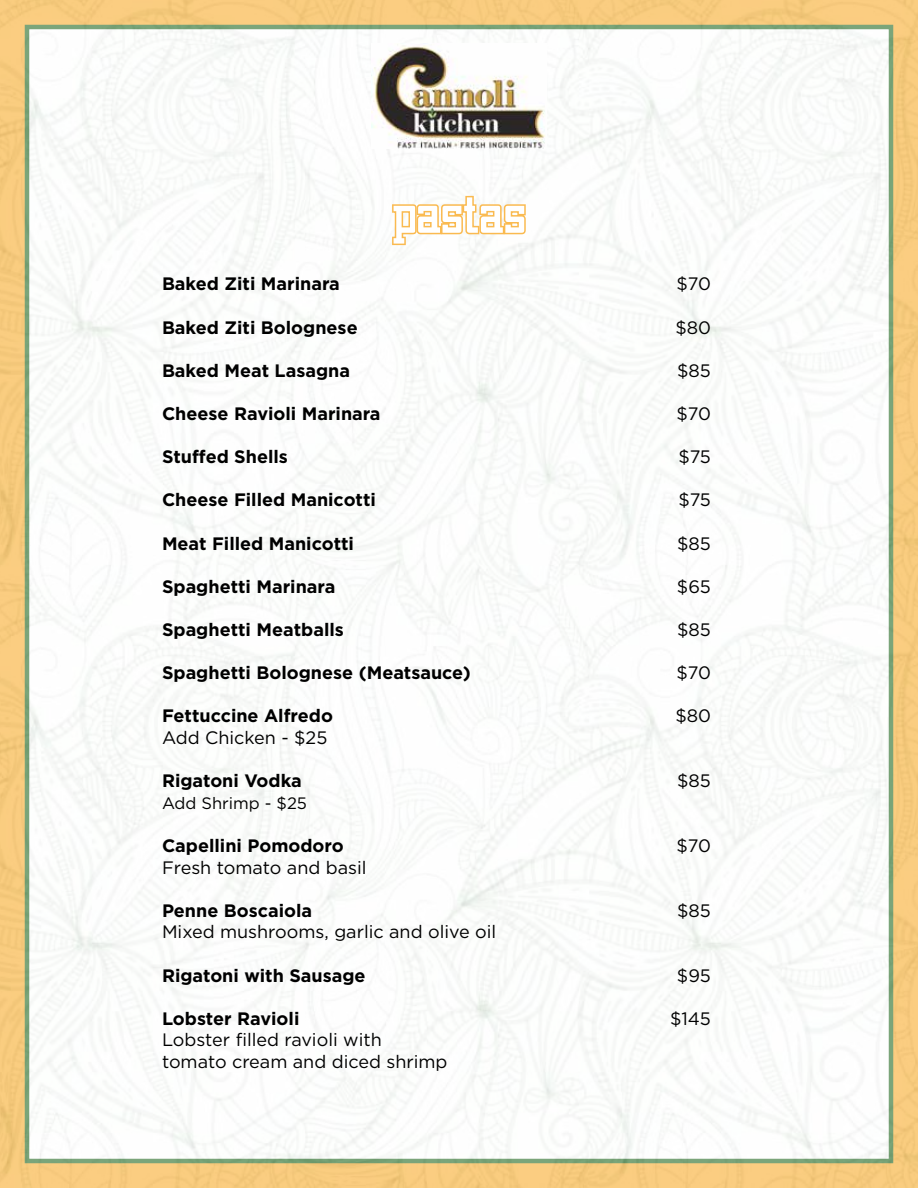
<style>
.page{position:relative;width:918px;height:1188px;background:#fff}
.page>*{position:absolute;margin:0;border:0;box-sizing:border-box;transform-origin:0 0}
.t1{font:60px "Alexandria";color:#fff}
.t2{font:700 18px "Gotham";color:#000}
.t3{font:18px/21.6px "Gotham";color:#000}
.t4{font:16.5px "Gotham";color:#000}
</style>
<div class="page">
<img style="left:0;top:0;width:918px;height:1188px">
<img style="left:372px;top:43px;width:174px;height:106px">
<svg style="left:391px;top:194px;width:137px;height:53px"></svg>
<h1 class="t1" style="left:392px;top:183px;width:135px">pastas</h1>
<p class="t2" style="left:162px;top:274px;width:179px">Baked Ziti Marinara</p>
<p class="t3" style="left:676px;top:273px;width:36px">$70</p>
<p class="t2" style="left:162px;top:317px;width:197px">Baked Ziti Bolognese</p>
<p class="t3" style="left:675px;top:316px;width:37px">$80</p>
<p class="t2" style="left:162px;top:360px;width:190px">Baked Meat Lasagna</p>
<p class="t3" style="left:677px;top:359px;width:35px">$85</p>
<p class="t2" style="left:162px;top:403px;width:220px">Cheese Ravioli Marinara</p>
<p class="t3" style="left:676px;top:403px;width:36px">$70</p>
<p class="t2" style="left:162px;top:446px;width:127px">Stuffed Shells</p>
<p class="t3" style="left:678px;top:446px;width:34px">$75</p>
<p class="t2" style="left:162px;top:490px;width:216px">Cheese Filled Manicotti</p>
<p class="t3" style="left:678px;top:489px;width:34px">$75</p>
<p class="t2" style="left:162px;top:533px;width:194px">Meat Filled Manicotti</p>
<p class="t3" style="left:677px;top:532px;width:35px">$85</p>
<p class="t2" style="left:162px;top:576px;width:175px">Spaghetti Marinara</p>
<p class="t3" style="left:677px;top:575px;width:36px">$65</p>
<p class="t2" style="left:162px;top:619px;width:183px">Spaghetti Meatballs</p>
<p class="t3" style="left:677px;top:619px;width:35px">$85</p>
<p class="t2" style="left:162px;top:662px;width:310px">Spaghetti Bolognese (Meatsauce)</p>
<p class="t3" style="left:676px;top:662px;width:36px">$70</p>
<p class="t2" style="left:162px;top:706px;width:173px">Fettuccine Alfredo</p>
<p class="t3" style="left:675px;top:705px;width:37px">$80</p>
<p class="t3" style="left:162px;top:727px;width:167px">Add Chicken - $25</p>
<p class="t2" style="left:162px;top:770px;width:141px">Rigatoni Vodka</p>
<p class="t3" style="left:677px;top:770px;width:35px">$85</p>
<p class="t4" style="left:162px;top:794px;width:146px">Add Shrimp - $25</p>
<p class="t2" style="left:162px;top:835px;width:183px">Capellini Pomodoro</p>
<p class="t3" style="left:676px;top:835px;width:36px">$70</p>
<p class="t3" style="left:162px;top:856px;width:206px">Fresh tomato and basil</p>
<p class="t2" style="left:162px;top:900px;width:152px">Penne Boscaiola</p>
<p class="t3" style="left:677px;top:899px;width:35px">$85</p>
<p class="t3" style="left:162px;top:921px;width:336px">Mixed mushrooms, garlic and olive oil</p>
<p class="t2" style="left:162px;top:965px;width:205px">Rigatoni with Sausage</p>
<p class="t3" style="left:677px;top:964px;width:36px">$95</p>
<p class="t2" style="left:162px;top:1008px;width:139px">Lobster Ravioli</p>
<p class="t3" style="left:670px;top:1007px;width:42px">$145</p>
<p class="t3" style="left:162px;top:1029px;width:287px">Lobster filled ravioli with tomato cream and diced shrimp</p>
</div>
